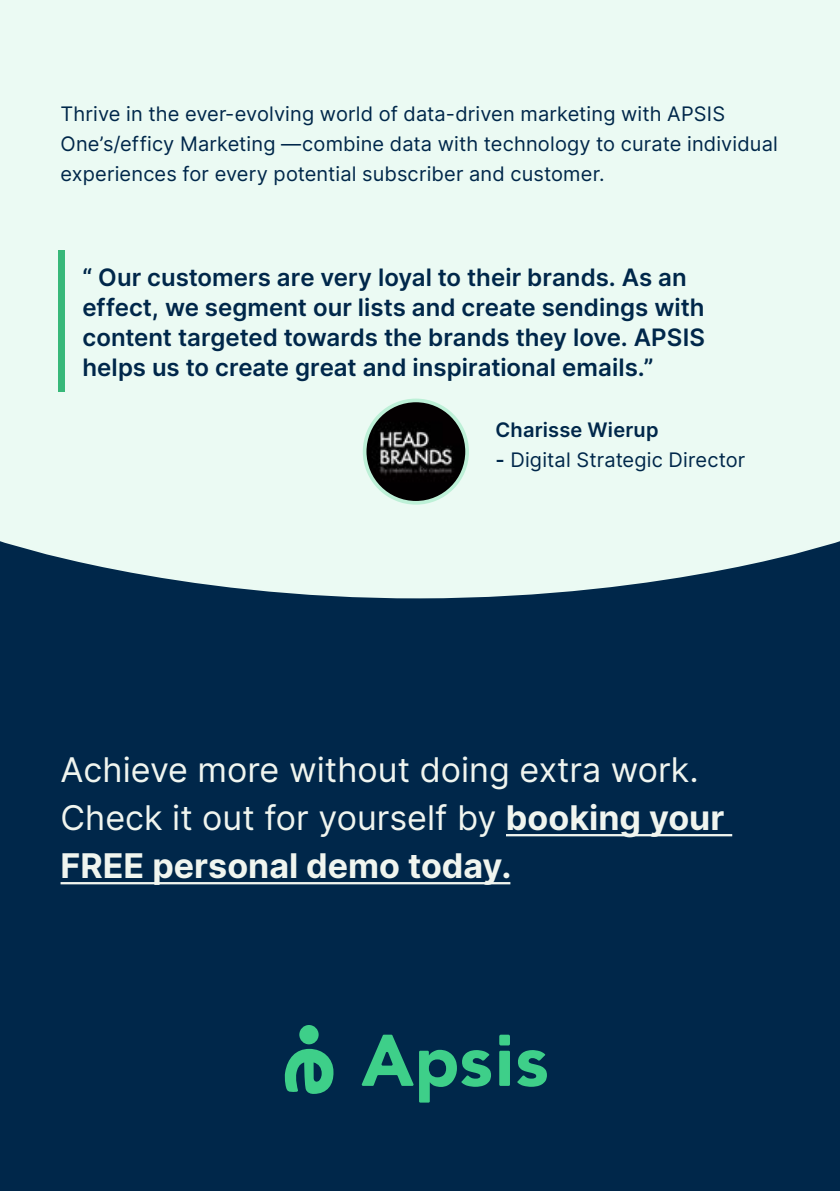
<style>
.page{position:relative;width:840px;height:1191px;background:#fff}
.page>*{position:absolute;margin:0;border:0;box-sizing:border-box;transform-origin:0 0}
.t1{font:34px/48px "Inter";color:#f0f5ef}
.t2{font:600 24px/30px "Inter";color:#00274a}
.t3{font:20px/30px "Inter";letter-spacing:.005em;color:#00274a}
.t4{font:600 20px "Inter";letter-spacing:.01em;color:#00274a}
.s1{font-weight:600}
.s2{font-weight:700}
</style>
<div class="page">
<div style="left:0;top:401px;width:839px;height:790px;background:#00274a"></div>
<svg style="left:0;top:215px;width:839px;height:384px;background:#d2e3e1"></svg>
<div style="left:1px;top:0;width:838px;height:407px;background:#ebfaf3"></div>
<hr style="left:505px;top:834px;width:226px;height:2px;background:#f0f5ef">
<hr style="left:60px;top:882px;width:450px;height:2px;background:#f0f5ef">
<div style="left:59px;top:250px;width:6px;height:141px;background:#37b879"></div>
<svg style="left:364px;top:400px;width:103px;height:103px"></svg>
<img style="left:370px;top:403px;width:91px;height:79px">
<div style="left:362px;top:398px;width:106px;height:106px;border:4px solid #bdf0d7;border-radius:50%"></div>
<svg style="left:284px;top:1048px;width:49px;height:46px"></svg>
<div style="left:299px;top:1025px;width:19px;height:19px;background:#3ecf89;border-radius:50%"></div>
<svg style="left:361px;top:1034px;width:52px;height:51px"></svg>
<svg style="left:419px;top:1049px;width:71px;height:53px"></svg>
<div style="left:499px;top:1050px;width:10px;height:35px;background:#3ecf89"></div>
<svg style="left:517px;top:1050px;width:29px;height:36px"></svg>
<div style="left:499px;top:1034px;width:10px;height:11px;background:#3ecf89;border-radius:2px"></div>
<p class="t3" style="left:60px;top:99px;width:718px">Thrive in the ever-evolving world of data-driven marketing with APSIS<br>One’s/efficy Marketing —combine data with technology to curate individual experiences for every potential subscriber and customer.</p>
<p class="t2" style="left:82px;top:261px;width:623px">“ Our customers are very loyal to their brands. As an effect, we segment our lists and create sendings with content targeted towards the brands they love. APSIS helps us to create great and inspirational emails.”</p>
<p class="t4" style="left:495px;top:415px;width:164px">Charisse Wierup</p>
<p class="t3" style="left:495px;top:444px;width:251px"><span class="s1">-</span> Digital Strategic Director</p>
<h1 class="t1" style="left:60px;top:744px;width:665px">Achieve more without doing extra work.<br>Check it out for yourself by <span class="s2">booking your<br>FREE personal demo today.</span></h1>
</div>
